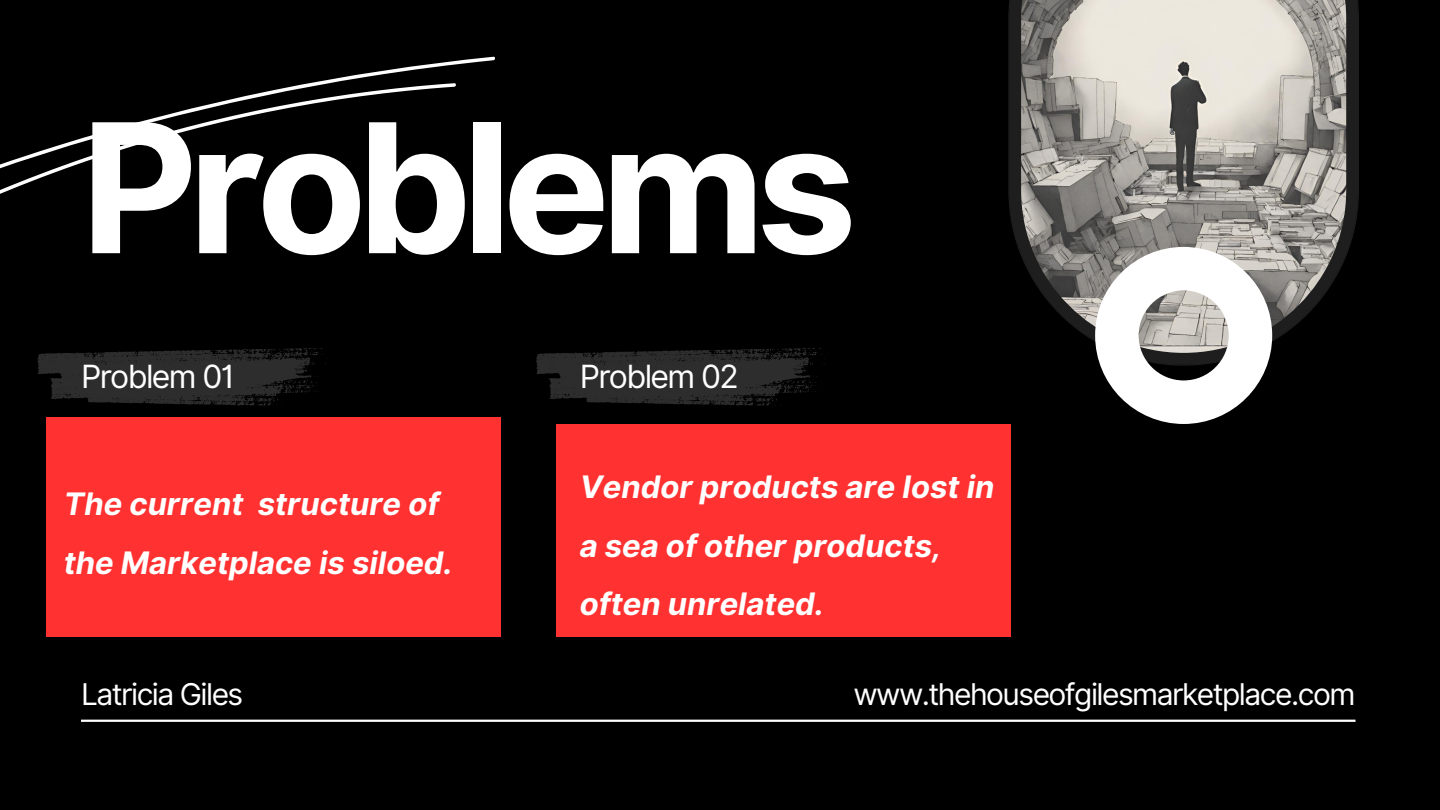
<style>
.page{position:relative;width:1440px;height:810px;background:#000}
.page>*{position:absolute;margin:0;border:0;box-sizing:border-box;transform-origin:0 0}
.t1{font:700 180px "Inter";letter-spacing:-.05em;color:#fff}
.t2{font:32px "Inter";letter-spacing:-.05em;color:#fff}
.t3{font:italic 700 31px/58.5px "Inter";color:#fff}
.t4{font:30px "Inter";letter-spacing:-.05em;color:#fff}
</style>
<div class="page">
<hr style="left:81px;top:720px;width:1274px;height:2px;background:#fff">
<svg style="left:1008px;top:0;width:351px;height:342px;background:#918e89"></svg>
<svg style="left:0;top:61px;width:457px;height:133px"></svg>
<svg style="left:37px;top:348px;width:289px;height:58px"></svg>
<svg style="left:536px;top:348px;width:289px;height:58px"></svg>
<svg style="left:1095px;top:247px;width:177px;height:177px;background:#c0bfbe"></svg>
<div style="left:46px;top:417px;width:455px;height:219px;background:#ff3131"></div>
<div style="left:556px;top:424px;width:455px;height:212px;background:#ff3131"></div>
<p class="t1" style="left:81px;top:80px;width:777px">Problems</p>
<p class="t2" style="left:81px;top:358px;width:155px">Problem 01</p>
<p class="t2" style="left:580px;top:358px;width:161px">Problem 02</p>
<p class="t3" style="left:64px;top:475px;width:391px">The current structure of the Marketplace is siloed.</p>
<p class="t4" style="left:81px;top:677px;width:164px">Latricia Giles</p>
<p class="t3" style="left:580px;top:458px;width:416px">Vendor products are lost in a sea of other products, often unrelated.</p>
<p class="t4" style="left:853px;top:677px;width:504px">www.thehouseofgilesmarketplace.com</p>
</div>
